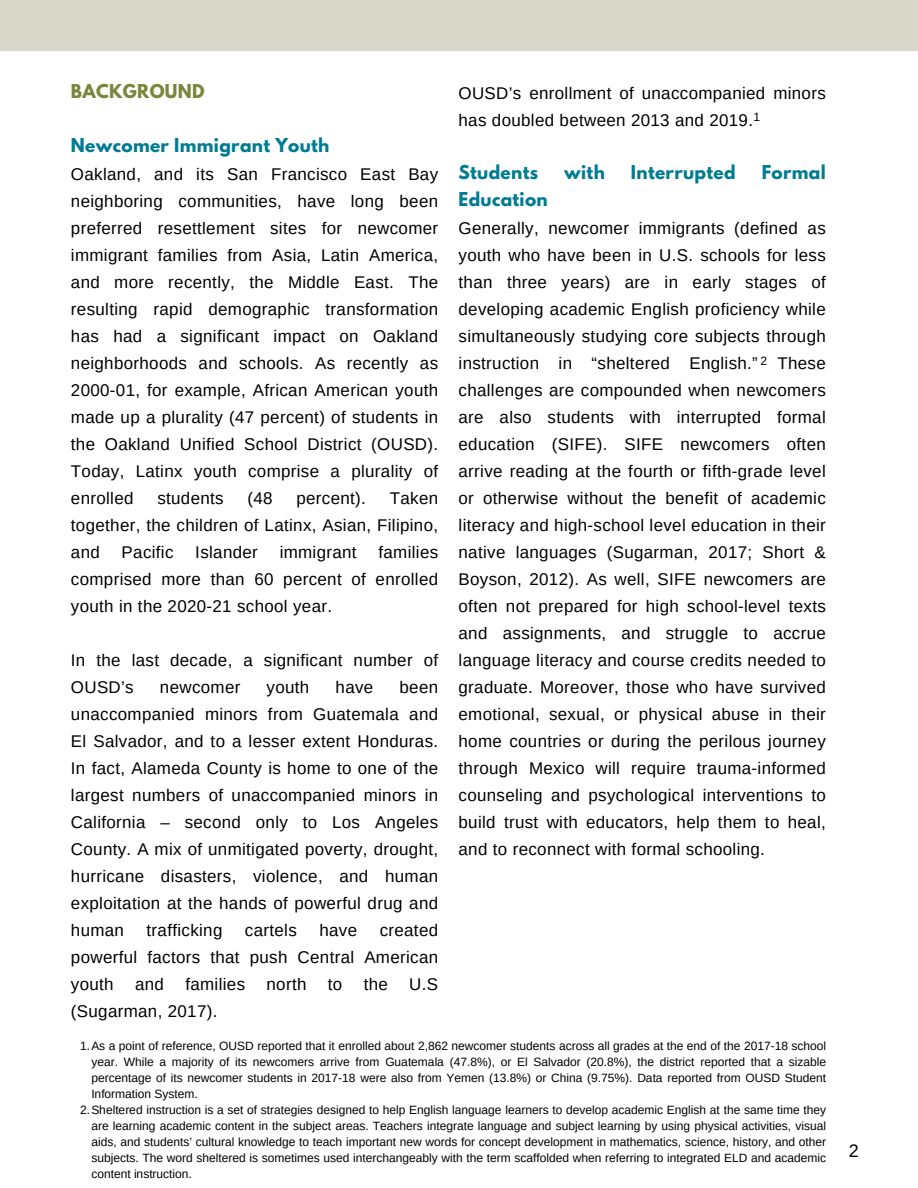
<style>
.page{position:relative;width:918px;height:1188px;background:#fff}
.page>*{position:absolute;margin:0;border:0;box-sizing:border-box;transform-origin:0 0}
.t1{font:18px "Arimo";color:#000}
.t2{font:16.95px/27px "Arimo";letter-spacing:.02em;color:#000;text-align:justify}
.t3{font:700 16.95px "League Spartan";letter-spacing:.02em;color:#007c92}
.t4{font:700 16.95px "League Spartan";letter-spacing:.02em;color:#7a863b}
.t5{font:12px/16px "Arimo";color:#000;text-align:justify}
</style>
<div class="page">
<div style="left:0;top:0;width:918px;height:51px;background:#dad7cb"></div>
<p class="t4" style="left:71px;top:83px;width:135px">BACKGROUND</p>
<p class="t3" style="left:71px;top:137px;width:260px">Newcomer Immigrant Youth</p>
<p class="t2" style="left:71px;top:161px;width:369px">Oakland, and its San Francisco East Bay neighboring communities, have long been preferred resettlement sites for newcomer immigrant families from Asia, Latin America, and more recently, the Middle East. The resulting rapid demographic transformation has had a significant impact on Oakland neighborhoods and schools. As recently as 2000-01, for example, African American youth made up a plurality (47 percent) of students in the Oakland Unified School District (OUSD).<br>Today, Latinx youth comprise a plurality of enrolled</p>
<p class="t2" style="left:71px;top:485px;width:369px;text-indent:319px">Taken together, the children of Latinx, Asian, Filipino, and</p>
<p class="t2" style="left:157px;top:485px;width:68px">students</p>
<p class="t2" style="left:248px;top:485px;width:27px">(48</p>
<p class="t2" style="left:296px;top:485px;width:71px">percent).</p>
<p class="t2" style="left:71px;top:539px;width:369px;text-indent:308px">families comprised more than 60 percent of enrolled youth in the 2020-21 school year.</p>
<p class="t2" style="left:71px;top:647px;width:369px">In the last decade, a significant number of<br>OUSD’s</p>
<p class="t2" style="left:122px;top:539px;width:53px">Pacific</p>
<p class="t2" style="left:195px;top:539px;width:64px">Islander</p>
<p class="t2" style="left:280px;top:539px;width:79px">immigrant</p>
<p class="t2" style="left:71px;top:674px;width:369px;text-indent:329px">been unaccompanied minors from Guatemala and El Salvador, and to a lesser extent Honduras.<br>In fact, Alameda County is home to one of the largest numbers of unaccompanied minors in California – second only to Los Angeles County. A mix of unmitigated poverty, drought, hurricane disasters, violence, and human exploitation at the hands of powerful drug and human</p>
<p class="t2" style="left:160px;top:674px;width:82px">newcomer</p>
<p class="t2" style="left:267px;top:674px;width:44px">youth</p>
<p class="t2" style="left:336px;top:674px;width:39px">have</p>
<p class="t2" style="left:71px;top:917px;width:369px;text-indent:309px">created powerful factors that push Central American youth</p>
<p class="t2" style="left:147px;top:917px;width:77px">trafficking</p>
<p class="t2" style="left:245px;top:917px;width:53px">cartels</p>
<p class="t2" style="left:319px;top:917px;width:39px">have</p>
<p class="t2" style="left:135px;top:971px;width:30px">and</p>
<p class="t2" style="left:185px;top:971px;width:61px">families</p>
<p class="t2" style="left:267px;top:971px;width:41px">north</p>
<p class="t2" style="left:328px;top:971px;width:16px">to</p>
<p class="t2" style="left:364px;top:971px;width:26px">the</p>
<p class="t2" style="left:409px;top:971px;width:30px">U.S</p>
<p class="t2" style="left:71px;top:998px;width:148px">(Sugarman, 2017).</p>
<p class="t2" style="left:459px;top:80px;width:369px">OUSD’s enrollment of unaccompanied minors has doubled between 2013 and 2019.</p>
<p class="t3" style="left:459px;top:164px;width:81px">Students</p>
<p class="t3" style="left:564px;top:164px;width:42px">with</p>
<p class="t3" style="left:631px;top:164px;width:106px">Interrupted</p>
<p class="t3" style="left:762px;top:164px;width:66px">Formal</p>
<p class="t3" style="left:459px;top:191px;width:91px">Education</p>
<p class="t2" style="left:459px;top:215px;width:369px">Generally, newcomer immigrants (defined as youth who have been in U.S. schools for less than three years) are in early stages of developing academic English proficiency while simultaneously studying core subjects through instruction in “sheltered English.” These challenges are compounded when newcomers are also students with interrupted formal education (SIFE). SIFE newcomers often arrive reading at the fourth or fifth-grade level or otherwise without the benefit of academic literacy and high-school level education in their native languages (Sugarman, 2017; Short &amp; Boyson, 2012). As well, SIFE newcomers are often not prepared for high school-level texts and assignments, and struggle to accrue language literacy and course credits needed to graduate. Moreover, those who have survived emotional, sexual, or physical abuse in their home countries or during the perilous journey through Mexico will require trauma-informed counseling and psychological interventions to build trust with educators, help them to heal, and to reconnect with formal schooling.</p>
<p class="t5" style="left:754px;top:109px;width:8px">1</p>
<p class="t5" style="left:760px;top:353px;width:8px">2</p>
<p class="t5" style="left:91px;top:1038px;width:736px;text-indent:-11px">1.As a point of reference, OUSD reported that it enrolled about 2,862 newcomer students across all grades at the end of the 2017-18 school year. While a majority of its newcomers arrive from Guatemala (47.8%), or El Salvador (20.8%), the district reported that a sizable percentage of its newcomer students in 2017-18 were also from Yemen (13.8%) or China (9.75%). Data reported from OUSD Student Information System.</p>
<p class="t5" style="left:91px;top:1102px;width:736px;text-indent:-11px">2.Sheltered instruction is a set of strategies designed to help English language learners to develop academic English at the same time they are learning academic content in the subject areas. Teachers integrate language and subject learning by using physical activities, visual aids, and students’ cultural knowledge to teach important new words for concept development in mathematics, science, history, and other subjects. The word sheltered is sometimes used interchangeably with the term scaffolded when referring to integrated ELD and academic content instruction.</p>
<p class="t1" style="left:849px;top:1141px;width:12px">2</p>
</div>
